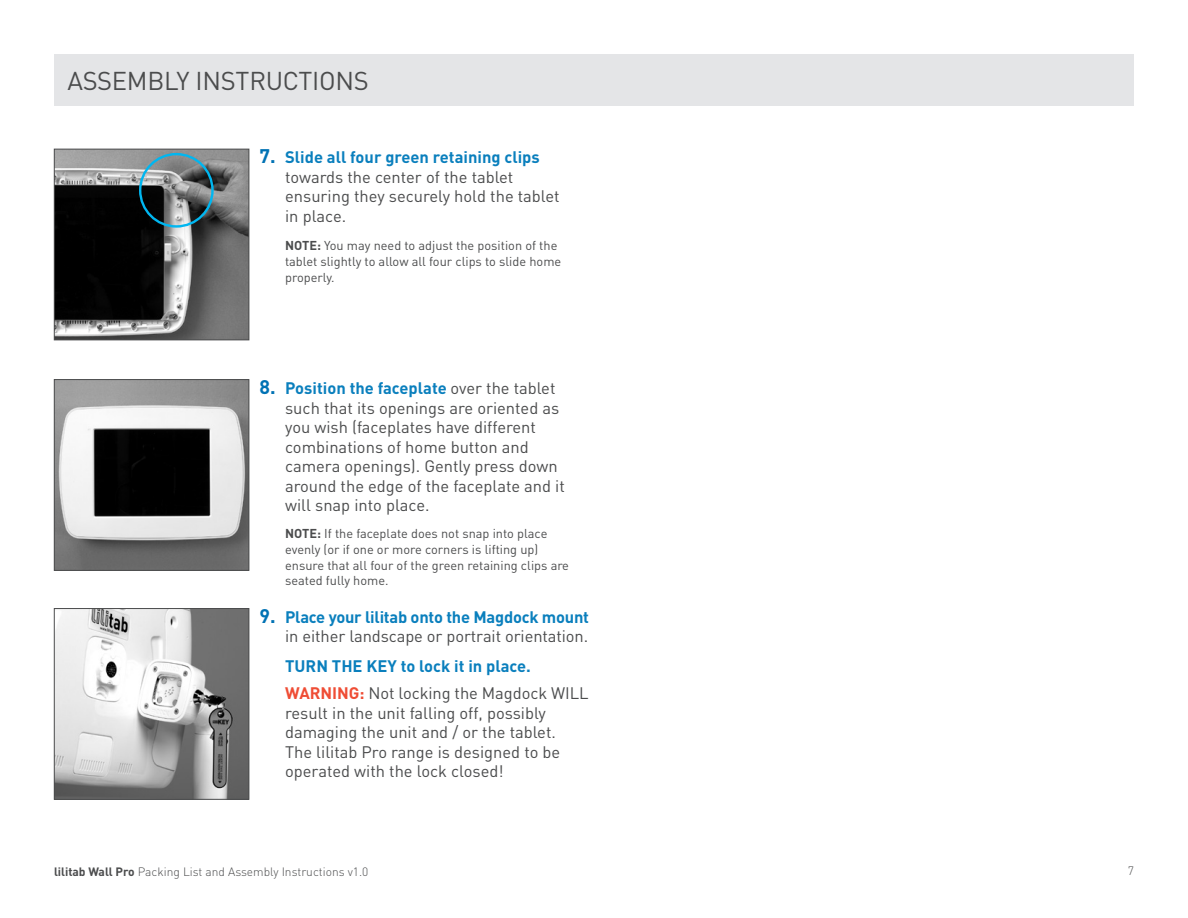
<style>
.page{position:relative;width:1188px;height:918px;background:#fff}
.page>*{position:absolute;margin:0;border:0;box-sizing:border-box;transform-origin:0 0}
.t1{font:25.5px "DIN";letter-spacing:-.01em;color:#4b4c4d}
.t2{font:16.5px/19.5px "DIN";color:#4b4c4d}
.t3{font:700 16.5px "DIN";color:#0a7fbd}
.t4{font:700 16.5px "DIN";color:#ef4d35}
.t5{font:12.75px/15.8px "DIN";color:#4b4c4d}
.t6{font:700 12.75px "DIN";color:#4b4c4d}
.t7{font:300 12px "DIN";color:#4b4c4d}
.s1{font-weight:700;font-size:19.5px;color:#0072b4}
.s2{font-weight:700;color:#0a7fbd}
.s3{font-weight:700}
.s4{font-weight:700;color:#ef4d35}
</style>
<div class="page">
<img style="left:56px;top:610px;width:191px;height:188px">
<div style="left:54px;top:608px;width:195px;height:192px;border:1px solid #4b4c4d"></div>
<img style="left:56px;top:381px;width:191px;height:188px">
<div style="left:54px;top:379px;width:195px;height:192px;border:1px solid #4b4c4d"></div>
<div style="left:54px;top:54px;width:1080px;height:52px;background:#e4e5e7"></div>
<img style="left:56px;top:151px;width:191px;height:187px">
<div style="left:54px;top:149px;width:195px;height:191px;border:1px solid #4b4c4d"></div>
<div style="left:139px;top:153px;width:75px;height:75px;border:2px solid #00b6f0;border-radius:50%"></div>
<h1 class="t1" style="left:68px;top:65px;width:303px">ASSEMBLY INSTRUCTIONS</h1>
<p class="t2" style="left:285px;top:147px;width:276px;text-indent:-26px"><span class="s1">7.</span> <span class="s2">Slide all four green retaining clips </span>towards the center of the tablet ensuring they securely hold the tablet in place.</p>
<p class="t6" style="left:260px;top:237px;width:16px">NO</p>
<p class="t5" style="left:285px;top:238px;width:278px;text-indent:17px"><span class="s3">TE:</span> You may need to adjust the position of the tablet slightly to allow all four clips to slide home properly.</p>
<p class="t2" style="left:285px;top:378px;width:281px;text-indent:-26px"><span class="s1">8.</span> <span class="s2">Position the faceplate</span> over the tablet such that its openings are oriented as you wish (faceplates have different combinations of home button and camera openings). Gently press down around the edge of the faceplate and it will snap into place.</p>
<p class="t5" style="left:285px;top:525px;width:285px"><span class="s3">NOTE:</span> If the faceplate does not snap into place evenly (or if one or more corners is lifting up) ensure that all four of the green retaining clips are seated fully home.</p>
<p class="t2" style="left:260px;top:607px;width:331px;text-align:right"><span class="s1">9.</span> <span class="s2">Place your lilitab onto the Magdock mount </span>in either landscape or portrait orientation.</p>
<p class="t3" style="left:285px;top:656px;width:21px">TURN</p>
<p class="t3" style="left:332px;top:656px;width:201px">THE KEY to lock it in place.</p>
<p class="t4" style="left:285px;top:683px;width:25px">WARNIN</p>
<p class="t2" style="left:285px;top:683px;width:305px;text-indent:64px"><span class="s4">G:</span> Not locking the Magdock WILL result in the unit falling off, possibly damaging the unit and / or the tablet.<br>The lilitab Pro range is designed to be operated with the lock closed!</p>
<p class="t7" style="left:54px;top:864px;width:316px"><span class="s3">lilitab Wall Pro</span> Packing List and Assembly Instructions v1.0</p>
<p class="t7" style="left:1128px;top:864px;width:8px">7</p>
</div>
